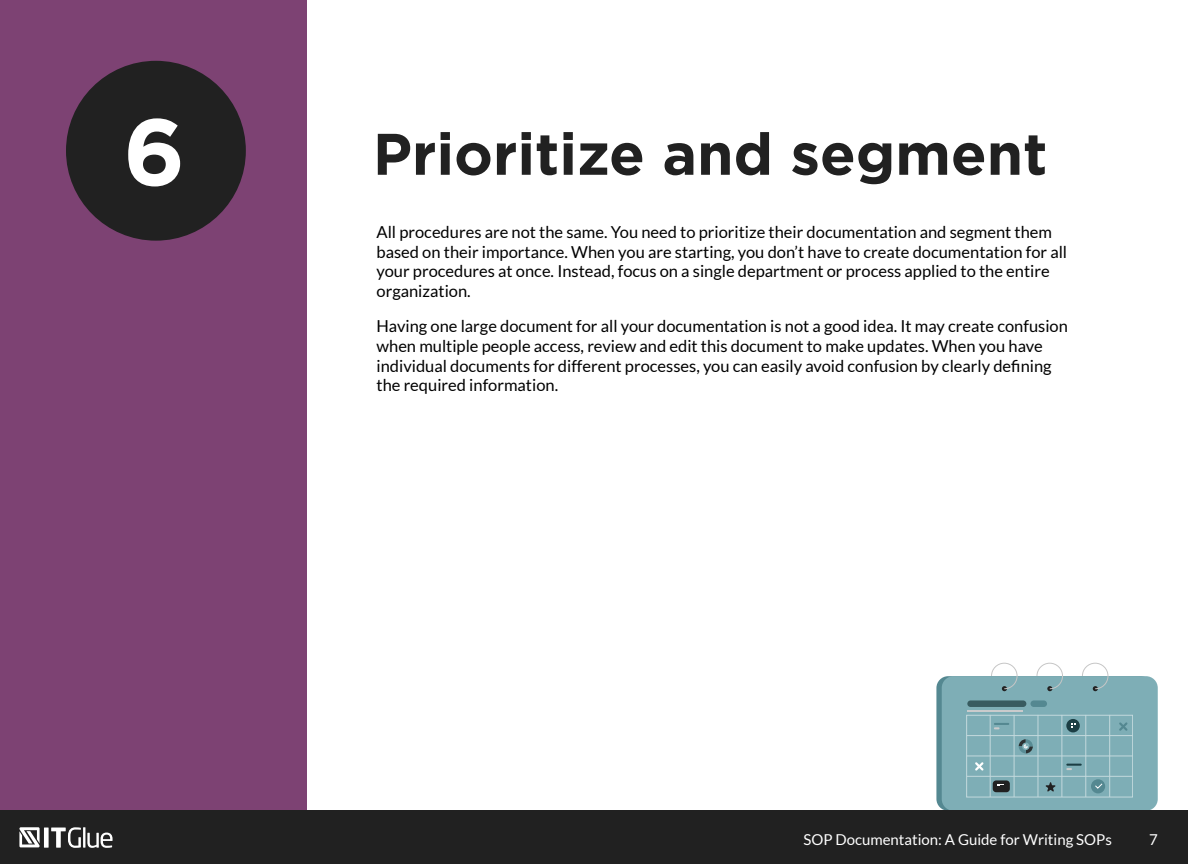
<style>
.page{position:relative;width:1188px;height:864px;background:#fff}
.page>*{position:absolute;margin:0;border:0;box-sizing:border-box;transform-origin:0 0}
.t1{font:700 94.05px "Gotham";color:#fff}
.t2{font:700 58.5px "Gotham";color:#212121}
.t3{font:16.5px/19.8px "Lato";color:#000}
.t4{font:15px "Lato";color:#fff}
</style>
<div class="page">
<div style="left:0;top:0;width:307px;height:864px;background:#7d4273"></div>
<div style="left:66px;top:61px;width:180px;height:180px;background:#212121;border-radius:50%"></div>
<div style="left:936px;top:676px;width:216px;height:135px;background:#548891;border-radius:12px"></div>
<div style="left:942px;top:676px;width:216px;height:135px;background:#7eaeb6;border-radius:12px"></div>
<svg style="left:991px;top:663px;width:27px;height:28px"></svg>
<svg style="left:1036px;top:663px;width:27px;height:28px"></svg>
<svg style="left:1082px;top:663px;width:27px;height:28px"></svg>
<div style="left:967px;top:700px;width:59px;height:7px;background:#385b60;border-radius:3px"></div>
<div style="left:1031px;top:700px;width:16px;height:7px;background:#548891;border-radius:3px"></div>
<hr style="left:967px;top:710px;width:56px;height:1px;background:#cacbcc">
<hr style="left:967px;top:735px;width:166px;height:1px;background:#fff">
<hr style="left:990px;top:715px;width:1px;height:82px;background:#fff">
<hr style="left:1014px;top:715px;width:1px;height:82px;background:#fff">
<hr style="left:1038px;top:715px;width:1px;height:82px;background:#fff">
<hr style="left:1062px;top:715px;width:1px;height:82px;background:#fff">
<hr style="left:1086px;top:715px;width:1px;height:82px;background:#fff">
<hr style="left:1109px;top:715px;width:1px;height:82px;background:#fff">
<hr style="left:967px;top:756px;width:166px;height:1px;background:#fff">
<hr style="left:967px;top:776px;width:166px;height:1px;background:#fff">
<svg style="left:1019px;top:739px;width:14px;height:14px"></svg>
<svg style="left:1066px;top:719px;width:14px;height:13px"></svg>
<svg style="left:1071px;top:724px;width:5px;height:4px"></svg>
<div style="left:993px;top:780px;width:17px;height:12px;background:#212121;border-radius:3px"></div>
<svg style="left:994px;top:723px;width:15px;height:6px"></svg>
<svg style="left:1066px;top:764px;width:16px;height:6px"></svg>
<svg style="left:1045px;top:782px;width:11px;height:10px"></svg>
<div style="left:1091px;top:779px;width:14px;height:14px;background:#548891;border-radius:50%"></div>
<svg style="left:1095px;top:783px;width:8px;height:6px"></svg>
<svg style="left:975px;top:762px;width:9px;height:9px"></svg>
<svg style="left:1119px;top:722px;width:9px;height:9px"></svg>
<div style="left:0;top:811px;width:1188px;height:53px;background:#212121"></div>
<div style="left:44px;top:828px;width:5px;height:20px;background:#fff"></div>
<svg style="left:51px;top:827px;width:30px;height:21px"></svg>
<hr style="left:83px;top:827px;width:2px;height:21px;background:#fff">
<svg style="left:87px;top:833px;width:26px;height:15px"></svg>
<svg style="left:19px;top:827px;width:21px;height:20px"></svg>
<h1 class="t1" style="left:123px;top:90px;width:64px">6</h1>
<h2 class="t2" style="left:373px;top:115px;width:676px">Prioritize and segment</h2>
<p class="t3" style="left:377px;top:222px;width:692px">All procedures are not the same. You need to prioritize their documentation and segment them based on their importance. When you are starting, you don’t have to create documentation for all your procedures at once. Instead, focus on a single department or process applied to the entire organization.</p>
<p class="t3" style="left:377px;top:316px;width:693px">Having one large document for all your documentation is not a good idea. It may create confusion when multiple people access, review and edit this document to make updates. When you have individual documents for different processes, you can easily avoid confusion by clearly defining the required information.</p>
<p class="t4" style="left:804px;top:831px;width:310px">SOP Documentation: A Guide for Writing SOPs</p>
<p class="t4" style="left:1149px;top:831px;width:10px">7</p>
</div>
